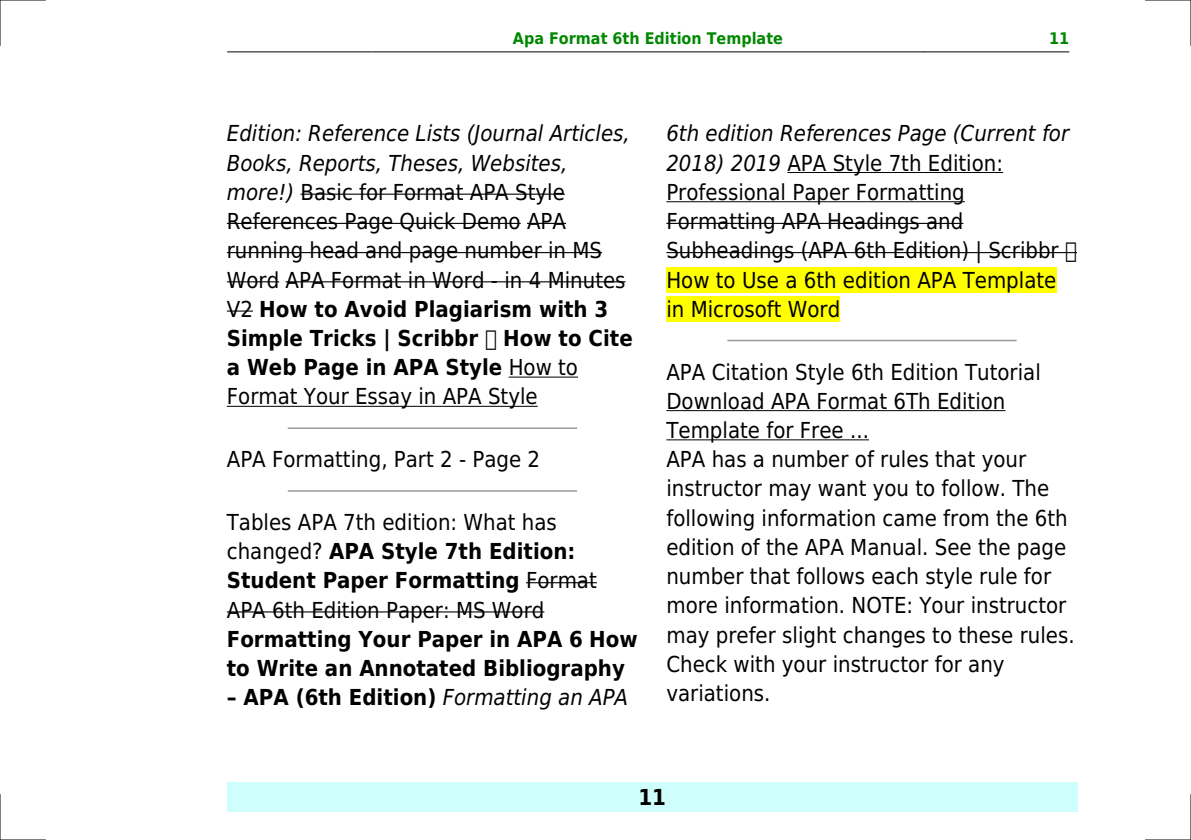
<style>
.page{position:relative;width:1191px;height:840px;background:#fff}
.page>*{position:absolute;margin:0;border:0;box-sizing:border-box;transform-origin:0 0}
.t1{font:22px/29.2px "DejaVu Sans Condensed";color:#000}
.t2{font:700 22px/29.2px "DejaVu Sans Condensed";color:#000;text-align:center}
.t3{font:700 16px "DejaVu Sans Condensed";color:#080}
.s1{font-style:italic}
.s2{font-weight:700}
.s3{font-weight:400;font-style:italic}
</style>
<div class="page">
<hr style="left:227px;top:51px;width:144px;height:1px;background:#000">
<hr style="left:372px;top:51px;width:552px;height:1px;background:#000">
<hr style="left:924px;top:51px;width:144px;height:1px;background:#000">
<div style="left:227px;top:782px;width:850px;height:29px;background:#cffffc"></div>
<hr style="left:300px;top:193px;width:265px;height:2px;background:#000">
<hr style="left:227px;top:223px;width:294px;height:1px;background:#000">
<hr style="left:527px;top:223px;width:39px;height:1px;background:#000">
<hr style="left:227px;top:252px;width:375px;height:1px;background:#000">
<hr style="left:227px;top:281px;width:52px;height:1px;background:#000">
<hr style="left:285px;top:281px;width:340px;height:1px;background:#000">
<svg style="left:227px;top:310px;width:26px;height:1px"></svg>
<hr style="left:509px;top:376px;width:69px;height:1px;background:#000">
<hr style="left:227px;top:405px;width:311px;height:1px;background:#000">
<hr style="left:288px;top:427px;width:288px;height:1px;background:#999">
<hr style="left:288px;top:490px;width:288px;height:1px;background:#999">
<hr style="left:526px;top:582px;width:71px;height:1px;background:#000">
<hr style="left:227px;top:611px;width:317px;height:1px;background:#000">
<hr style="left:787px;top:172px;width:216px;height:1px;background:#000">
<hr style="left:666px;top:201px;width:299px;height:1px;background:#000">
<hr style="left:666px;top:223px;width:297px;height:1px;background:#000">
<hr style="left:666px;top:252px;width:411px;height:1px;background:#000">
<div style="left:666px;top:267px;width:390px;height:25px;background:#ff0"></div>
<div style="left:666px;top:296px;width:174px;height:26px;background:#ff0"></div>
<hr style="left:728px;top:339px;width:288px;height:2px;background:#999">
<hr style="left:666px;top:410px;width:339px;height:1px;background:#000">
<hr style="left:666px;top:439px;width:203px;height:1px;background:#000">
<hr style="left:0;top:0;width:45px;height:1px;background:#000">
<hr style="left:1145px;top:0;width:46px;height:1px;background:#000">
<hr style="left:0;top:839px;width:45px;height:1px;background:#000">
<hr style="left:1145px;top:839px;width:46px;height:1px;background:#000">
<hr style="left:0;top:0;width:1px;height:45px;background:#000">
<hr style="left:0;top:794px;width:1px;height:45px;background:#000">
<hr style="left:1190px;top:0;width:1px;height:45px;background:#000">
<hr style="left:1190px;top:794px;width:1px;height:45px;background:#000">
<svg style="left:1066px;top:252px;width:10px;height:2px"></svg>
<p class="t3" style="left:513px;top:29px;width:271px">Apa Format 6th Edition Template</p>
<p class="t3" style="left:1049px;top:29px;width:22px">11</p>
<p class="t1" style="left:227px;top:119px;width:407px"><span class="s1">Edition: Reference Lists (Journal Articles, Books, Reports, Theses, Websites, more!)</span> Basic for Format APA Style References Page Quick Demo APA running head and page number in MS Word APA Format in Word - in 4 Minutes V2 <span class="s2">How to Avoid Plagiarism with 3<br>Simple Tricks | Scribbr How to Cite a Web Page in APA Style</span> How to Format Your Essay in APA Style</p>
<p class="t1" style="left:227px;top:444px;width:315px">APA Formatting, Part 2 - Page 2</p>
<p class="t1" style="left:227px;top:507px;width:371px">Tables APA 7th edition: What has changed? <span class="s2">APA Style 7th Edition:<br>Student Paper Formatting</span> Format<br>APA 6th Edition Paper: MS Word</p>
<p class="t2" style="left:227px;top:624px;width:412px">Formatting Your Paper in APA 6 How to Write an Annotated Bibliography<br>APA (6th Edition) <span class="s3">Formatting an APA</span></p>
<p class="t1" style="left:666px;top:119px;width:404px"><span class="s1">6th edition References Page (Current for<br>2018) 2019</span> APA Style 7th Edition:<br>Professional Paper Formatting<br>Formatting APA Headings and<br>Subheadings (APA 6th Edition) | Scribbr<br>How to Use a 6th edition APA Template in Microsoft Word</p>
<p class="t1" style="left:666px;top:357px;width:410px">APA Citation Style 6th Edition Tutorial Download APA Format 6Th Edition Template for Free ...<br>APA has a number of rules that your instructor may want you to follow. The following information came from the 6th edition of the APA Manual. See the page number that follows each style rule for more information. NOTE: Your instructor may prefer slight changes to these rules.<br>Check with your instructor for any variations.</p>
<p class="t2" style="left:638px;top:782px;width:29px">11</p>
</div>
